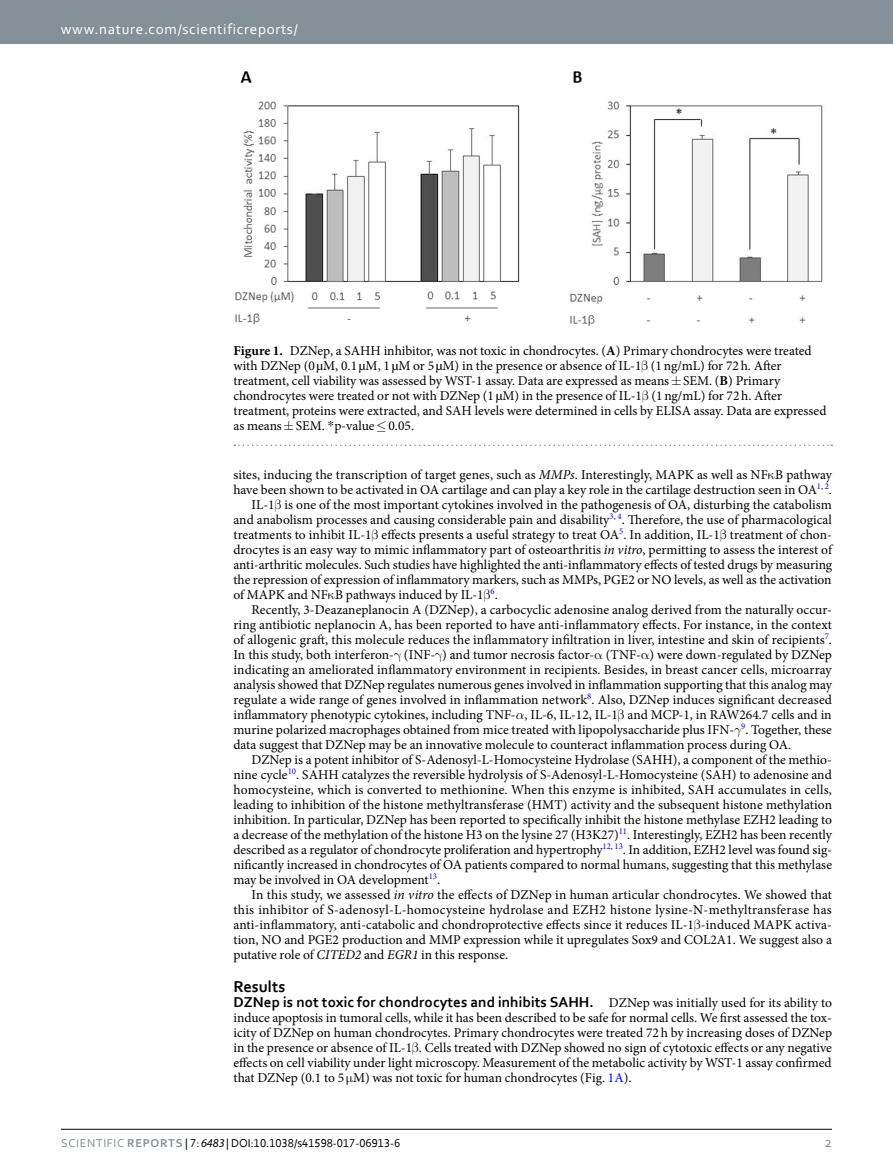
<style>
.page{position:relative;width:893px;height:1174px;background:#fff}
.page>*{position:absolute;margin:0;border:0;box-sizing:border-box;transform-origin:0 0}
.t1{font:700 16.5px "Corbel";color:#000}
.t2{font:700 15px "Corbel";letter-spacing:.005em;color:#000}
.t3{font:15px "Corbel 2";letter-spacing:.045em;color:#fff}
.t4{font:15px "Corbel 2";color:#839097}
.t5{font:13.5px/15px "Minion Pro";color:#000;text-align:justify}
.t6{font:13.5px "Minion Pro";letter-spacing:.02em;color:#000}
.t7{font:12px "Corbel";color:#000}
.s1{font-weight:700}
.s2{font-family:"STIX General"}
.s3{font-style:italic}
.s4{font-family:"Minion Pro";font-weight:400;font-size:13.5px}
.s5{color:#00f}
.s6{font-family:"Corbel 2";color:#839097}
.s7{font-family:"Corbel Bold 2";color:#839097}
.s8{font-family:"Myriad Pro";font-style:italic}
</style>
<div class="page">
<div style="left:0;top:0;width:893px;height:43px;background:#839097"></div>
<hr style="left:61px;top:1129px;width:771px;height:1px;background:#000">
<img style="left:235px;top:71px;width:588px;height:255px">
<svg style="left:234px;top:444px;width:598px;height:2px"></svg>
<p class="t3" style="left:61px;top:19px;width:238px">www.nature.com/scientificreports/</p>
<p class="t5" style="left:233px;top:343px;width:594px;text-align:left"><span class="s1">Figure 1.</span> DZNep, a SAHH inhibitor, was not toxic in chondrocytes. (<span class="s1">A</span>) Primary chondrocytes were treated with DZNep (0 <span class="s2">µ</span>M, 0.1<span class="s2">µ</span>M, 1 <span class="s2">µ</span>M or 5 <span class="s2">µ</span>M) in the presence or absence of IL-1 (1ng/mL) for 72h. After treatment, cell viability was assessed by WST-1 assay. Data are expressed as means SEM. (<span class="s1">B</span>) Primary chondrocytes were treated or not with DZNep (1 <span class="s2">µ</span>M) in the presence of IL-1 (1ng/mL) for 72h. After treatment, proteins were extracted, and SAH levels were determined in cells by ELISA assay. Data are expressed as means SEM. <span class="s2">*</span>p-value≤0.05.</p>
<p class="t5" style="left:233px;top:467px;width:600px">sites, inducing the transcription of target genes, such as <span class="s3">MMPs</span>. Interestingly, MAPK as well as NF B pathway</p>
<p class="t5" style="left:233px;top:482px;width:600px">have been shown to be activated in OA cartilage and can play a key role in the cartilage destruction seen in OA<sup>1</sup><sup>,</sup> <sup>2</sup>.</p>
<p class="t5" style="left:251px;top:497px;width:582px">IL-1 is one of the most important cytokines involved in the pathogenesis of OA, disturbing the catabolism</p>
<p class="t5" style="left:233px;top:512px;width:600px">and anabolism processes and causing considerable pain and disability<sup>3</sup><sup>,</sup> <sup>4</sup>. Therefore, the use of pharmacological</p>
<p class="t5" style="left:233px;top:527px;width:600px">treatments to inhibit IL-1 effects presents a useful strategy to treat OA<sup>5</sup>. In addition, IL-1 treatment of chon-</p>
<p class="t5" style="left:233px;top:542px;width:600px">drocytes is an easy way to mimic inflammatory part of osteoarthritis <span class="s3">in vitro</span>, permitting to assess the interest of</p>
<p class="t5" style="left:233px;top:557px;width:600px">anti-arthritic molecules. Such studies have highlighted the anti-inflammatory effects of tested drugs by measuring</p>
<p class="t5" style="left:233px;top:572px;width:600px">the repression of expression of inflammatory markers, such as MMPs, PGE2 or NO levels, as well as the activation</p>
<p class="t5" style="left:233px;top:587px;width:266px">of MAPK and NF B pathways induced by IL-1 <sup>6</sup>.</p>
<p class="t5" style="left:251px;top:602px;width:582px">Recently, 3-Deazaneplanocin A (DZNep), a carbocyclic adenosine analog derived from the naturally occur-</p>
<p class="t5" style="left:233px;top:617px;width:600px">ring antibiotic neplanocin A, has been reported to have anti-inflammatory effects. For instance, in the context</p>
<p class="t5" style="left:233px;top:632px;width:600px">of allogenic graft, this molecule reduces the inflammatory infiltration in liver, intestine and skin of recipients<sup>7</sup>.</p>
<p class="t5" style="left:233px;top:647px;width:600px">In this study, both interferon- (INF- ) and tumor necrosis factor- (TNF- ) were down-regulated by DZNep</p>
<p class="t5" style="left:233px;top:662px;width:600px">indicating an ameliorated inflammatory environment in recipients. Besides, in breast cancer cells, microarray</p>
<p class="t5" style="left:233px;top:677px;width:600px">analysis showed that DZNep regulates numerous genes involved in inflammation supporting that this analog may</p>
<p class="t5" style="left:233px;top:692px;width:600px">regulate a wide range of genes involved in inflammation network<sup>8</sup>. Also, DZNep induces significant decreased</p>
<p class="t5" style="left:233px;top:707px;width:600px">inflammatory phenotypic cytokines, including TNF- , IL-6, IL-12, IL-1 and MCP-1, in RAW264.7 cells and in</p>
<p class="t5" style="left:233px;top:722px;width:600px">murine polarized macrophages obtained from mice treated with lipopolysaccharide plus IFN- <sup>9</sup>. Together, these</p>
<p class="t5" style="left:233px;top:737px;width:559px">data suggest that DZNep may be an innovative molecule to counteract inflammation process during OA.</p>
<p class="t5" style="left:251px;top:752px;width:582px">DZNep is a potent inhibitor of S-Adenosyl-L-Homocysteine Hydrolase (SAHH), a component of the methio-</p>
<p class="t5" style="left:233px;top:767px;width:600px">nine cycle<sup>10</sup>. SAHH catalyzes the reversible hydrolysis of S-Adenosyl-L-Homocysteine (SAH) to adenosine and</p>
<p class="t5" style="left:233px;top:782px;width:600px">homocysteine, which is converted to methionine. When this enzyme is inhibited, SAH accumulates in cells,</p>
<p class="t5" style="left:233px;top:797px;width:600px">leading to inhibition of the histone methyltransferase (HMT) activity and the subsequent histone methylation</p>
<p class="t5" style="left:233px;top:812px;width:600px">inhibition. In particular, DZNep has been reported to specifically inhibit the histone methylase EZH2 leading to</p>
<p class="t5" style="left:233px;top:827px;width:600px">a decrease of the methylation of the histone H3 on the lysine 27 (H3K27)<sup>11</sup>. Interestingly, EZH2 has been recently</p>
<p class="t5" style="left:233px;top:842px;width:600px">described as a regulator of chondrocyte proliferation and hypertrophy<sup>12</sup><sup>,</sup> <sup>13</sup>. In addition, EZH2 level was found sig-</p>
<p class="t5" style="left:233px;top:857px;width:600px">nificantly increased in chondrocytes of OA patients compared to normal humans, suggesting that this methylase</p>
<p class="t5" style="left:233px;top:872px;width:208px">may be involved in OA development<sup>13</sup>.</p>
<p class="t5" style="left:251px;top:887px;width:582px">In this study, we assessed <span class="s3">in vitro</span> the effects of DZNep in human articular chondrocytes. We showed that</p>
<p class="t6" style="left:233px;top:900px;width:600px">this inhibitor of S-adenosyl-L-homocysteine hydrolase and EZH2 histone lysine-N-methyltransferase has</p>
<p class="t5" style="left:233px;top:917px;width:600px">anti-inflammatory, anti-catabolic and chondroprotective effects since it reduces IL-1 -induced MAPK activa-</p>
<p class="t5" style="left:233px;top:932px;width:600px">tion, NO and PGE2 production and MMP expression while it upregulates Sox9 and COL2A1. We suggest also a</p>
<p class="t5" style="left:233px;top:947px;width:276px">putative role of <span class="s3">CITED2</span> and <span class="s3">EGR1</span> in this response.</p>
<p class="t1" style="left:233px;top:976px;width:53px">Results</p>
<p class="t2" style="left:233px;top:992px;width:600px">DZNep is not toxic for chondrocytes and inhibits SAHH. <span class="s4">DZNep was initially used for its ability to</span></p>
<p class="t5" style="left:233px;top:1010px;width:600px">induce apoptosis in tumoral cells, while it has been described to be safe for normal cells. We first assessed the tox&shy;icity of DZNep on human chondrocytes. Primary chondrocytes were treated 72h by increasing doses of DZNep in the presence or absence of IL-1 . Cells treated with DZNep showed no sign of cytotoxic effects or any negative effects on cell viability under light microscopy. Measurement of the metabolic activity by WST-1 assay confirmed that DZNep (0.1 to 5 M) was not toxic for human chondrocytes (Fig. <span class="s5">1A</span>).</p>
<p class="t7" style="left:61px;top:1135px;width:341px"><span class="s6">SCientifiC</span> <span class="s7">REPORTS</span> | 7: <span class="s8">6483</span> | DOI:10.1038/s41598-017-06913-6</p>
<p class="t4" style="left:824px;top:1132px;width:9px">2</p>
</div>
